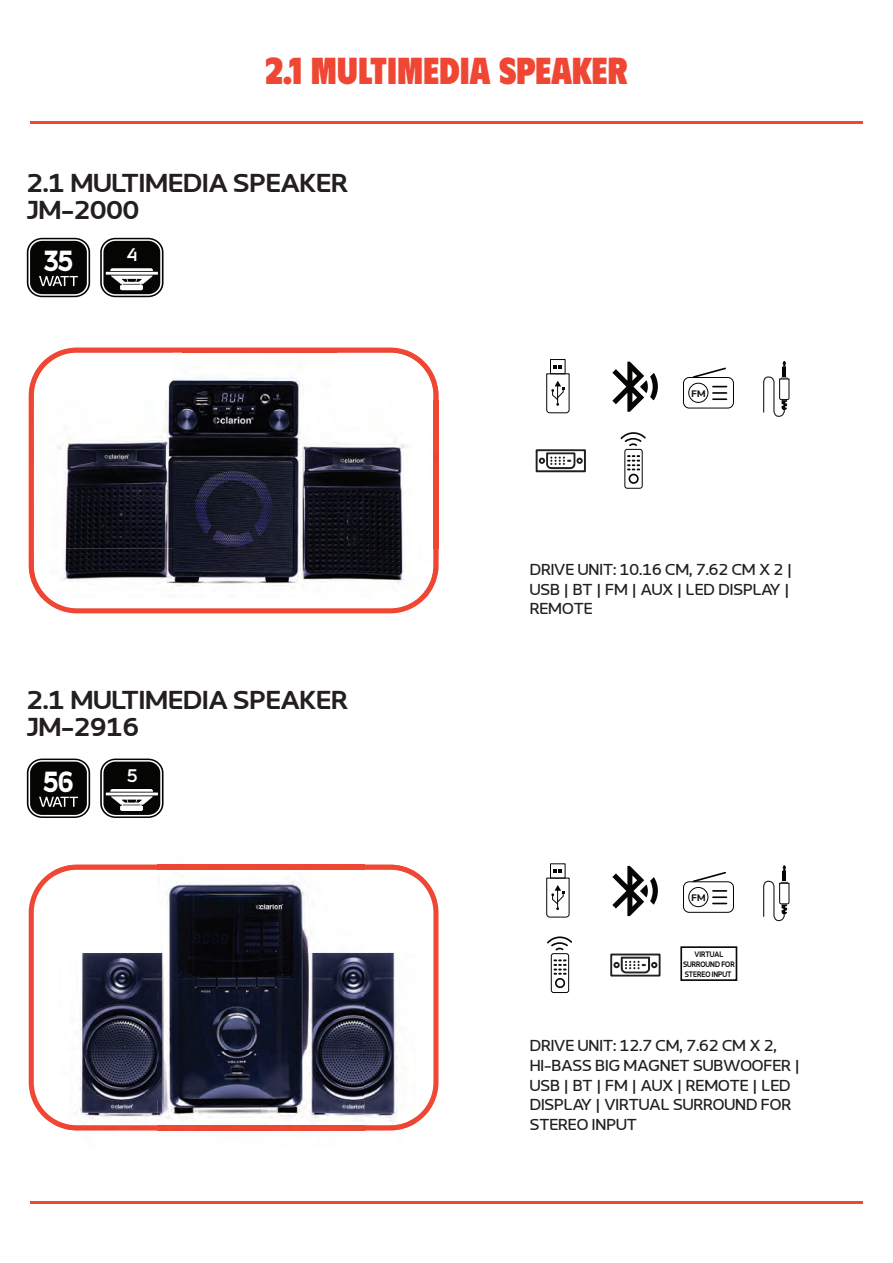
<style>
.page{position:relative;width:893px;height:1263px;background:#fff}
.page>*{position:absolute;margin:0;border:0;box-sizing:border-box;transform-origin:0 0}
.t1{font:900 37.5px "Phudu";color:#ef4734}
.t2{font:900 29.85px "LT Focus";color:#fff;scale:.88 1}
.t3{font:700 27px/27px "LT Wave";color:#231f20}
.t4{font:700 18.75px "LT Focus";color:#fff}
.t5{font:16.5px/19.8px "LT Wave";color:#231f20}
.t6{font:700 9.9px "LT Wave";color:#050504}
.t7{font:700 8.25px/9.9px "LT Wave";color:#080a09;text-align:center;scale:.85 1}
</style>
<div class="page">
<svg style="left:41px;top:348px;width:385px;height:265px"></svg>
<svg style="left:29px;top:870px;width:409px;height:255px"></svg>
<hr style="left:30px;top:122px;width:833px;height:2px;background:#ef4734">
<svg style="left:27px;top:238px;width:63px;height:59px;background:#2f2f2e"></svg>
<svg style="left:100px;top:238px;width:63px;height:59px"></svg>
<div style="left:550px;top:359px;width:15px;height:15px;border:1px solid #050504"></div>
<svg style="left:546px;top:365px;width:24px;height:49px"></svg>
<svg style="left:536px;top:449px;width:50px;height:23px"></svg>
<svg style="left:763px;top:361px;width:27px;height:56px"></svg>
<div style="left:624px;top:449px;width:19px;height:40px;border:1px solid #050504;border-radius:2px"></div>
<div style="left:629px;top:474px;width:10px;height:10px;border:2px solid #050504;border-radius:50%"></div>
<svg style="left:620px;top:432px;width:26px;height:15px"></svg>
<svg style="left:627px;top:455px;width:13px;height:15px"></svg>
<div style="left:683px;top:377px;width:51px;height:31px;border:1px solid #050504;border-radius:6px"></div>
<svg style="left:691px;top:367px;width:36px;height:12px"></svg>
<svg style="left:713px;top:386px;width:13px;height:14px"></svg>
<div style="left:688px;top:383px;width:20px;height:20px;border:1px solid #050504;border-radius:50%"></div>
<svg style="left:612px;top:362px;width:46px;height:50px"></svg>
<svg style="left:546px;top:870px;width:24px;height:48px"></svg>
<svg style="left:610px;top:953px;width:50px;height:23px"></svg>
<svg style="left:763px;top:865px;width:27px;height:57px"></svg>
<div style="left:551px;top:953px;width:18px;height:40px;border:1px solid #050504;border-radius:2px"></div>
<div style="left:555px;top:978px;width:10px;height:10px;border:2px solid #050504;border-radius:50%"></div>
<svg style="left:547px;top:936px;width:26px;height:15px"></svg>
<svg style="left:554px;top:959px;width:12px;height:16px"></svg>
<div style="left:683px;top:881px;width:51px;height:32px;border:1px solid #050504;border-radius:6px"></div>
<svg style="left:691px;top:872px;width:36px;height:11px"></svg>
<svg style="left:713px;top:890px;width:13px;height:14px"></svg>
<div style="left:688px;top:887px;width:20px;height:20px;border:1px solid #050504;border-radius:50%"></div>
<svg style="left:612px;top:866px;width:46px;height:50px"></svg>
<svg style="left:27px;top:758px;width:63px;height:60px;background:#323231"></svg>
<svg style="left:100px;top:758px;width:64px;height:60px"></svg>
<div style="left:680px;top:946px;width:57px;height:35px;border:2px solid #080a09"></div>
<hr style="left:30px;top:1201px;width:833px;height:3px;background:#ef4734">
<img style="left:28px;top:391px;width:145px;height:207px">
<img style="left:173px;top:353px;width:159px;height:245px">
<img style="left:332px;top:353px;width:106px;height:245px">
<img style="left:29px;top:351px;width:153px;height:49px">
<img style="left:182px;top:351px;width:154px;height:2px">
<img style="left:336px;top:351px;width:102px;height:49px">
<img style="left:29px;top:400px;width:5px;height:148px">
<img style="left:29px;top:548px;width:20px;height:50px">
<img style="left:418px;top:548px;width:20px;height:50px">
<img style="left:54px;top:864px;width:362px;height:267px">
<img style="left:54px;top:865px;width:104px;height:11px">
<img style="left:157px;top:865px;width:207px;height:5px">
<img style="left:364px;top:865px;width:52px;height:13px">
<img style="left:54px;top:1119px;width:104px;height:11px">
<img style="left:157px;top:1125px;width:207px;height:5px">
<img style="left:364px;top:1117px;width:52px;height:13px">
<h1 class="t1" style="left:265px;top:46px;width:364px">2.1 MULTIMEDIA SPEAKER</h1>
<h3 class="t3" style="left:26px;top:170px;width:323px">2.1 MULTIMEDIA SPEAKER<br>JM-2000</h3>
<h2 class="t2" style="left:44px;top:244px;width:35px">35</h2>
<p class="t4" style="left:127px;top:244px;width:12px">4</p>
<h3 class="t3" style="left:26px;top:687px;width:323px">2.1 MULTIMEDIA SPEAKER<br>JM-2916</h3>
<h2 class="t2" style="left:43px;top:764px;width:36px">56</h2>
<p class="t4" style="left:127px;top:765px;width:12px">5</p>
<p class="t6" style="left:692px;top:388px;width:15px">FM</p>
<p class="t5" style="left:530px;top:560px;width:264px">DRIVE UNIT: 10.16 CM, 7.62 CM X 2 |<br>USB | BT | FM | AUX | LED DISPLAY |<br>REMOTE</p>
<p class="t6" style="left:692px;top:892px;width:15px">FM</p>
<p class="t7" style="left:683px;top:950px;width:62px">VIRTUAL<br>SURROUND FOR<br>STEREO INPUT</p>
<p class="t5" style="left:530px;top:1036px;width:272px">DRIVE UNIT: 12.7 CM, 7.62 CM X 2,<br>HI-BASS BIG MAGNET SUBWOOFER |<br>USB | BT | FM | AUX | REMOTE | LED<br>DISPLAY | VIRTUAL SURROUND FOR<br>STEREO INPUT</p>
</div>
